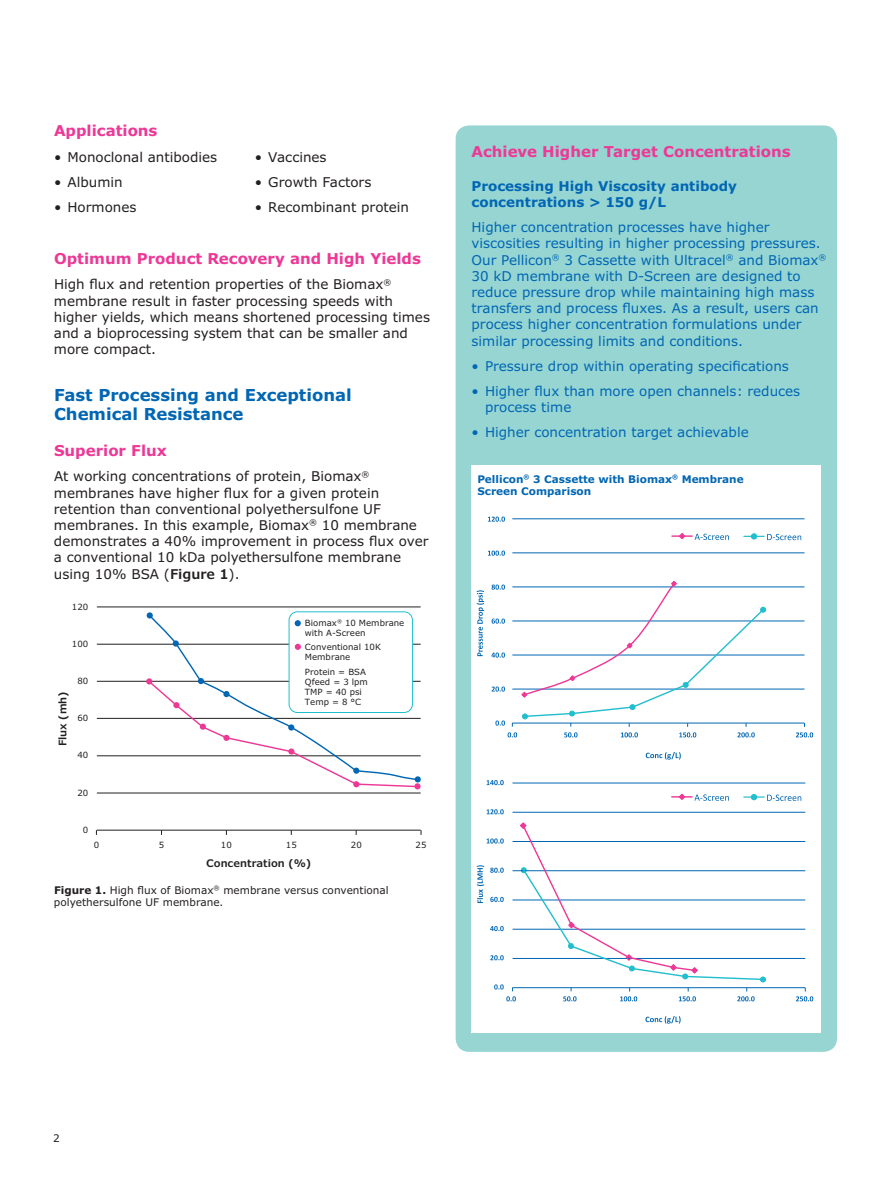
<style>
.page{position:relative;width:891px;height:1188px;background:#fff}
.page>*{position:absolute;margin:0;border:0;box-sizing:border-box;transform-origin:0 0}
.t1{font:700 16.5px/19.5px "Verdana Pro";color:#0166b3}
.t2{font:700 15px "Verdana Pro";color:#ed3896}
.t3{font:13.5px/16.2px "Verdana Pro";color:#231f20}
.t4{font:13.5px/16.2px "Verdana Pro";color:#0166b3}
.t5{font:700 13.5px/16.2px "Verdana Pro";color:#0166b3}
.t6{font:10.5px/12.6px "Verdana Pro";color:#231f20}
.t7{font:700 10.5px/12.6px "Verdana Pro";color:#0166b3}
.t8{font:600 10.5px "Verdana Pro";color:#231f20}
.t9{font:8.55px/10.4px "Verdana Pro";color:#231f20}
.s1{font-weight:600}
.s2{font-weight:700}
</style>
<div class="page">
<hr style="left:97px;top:607px;width:324px;height:1px;background:#231f20">
<hr style="left:97px;top:644px;width:324px;height:1px;background:#231f20">
<hr style="left:97px;top:681px;width:324px;height:1px;background:#231f20">
<hr style="left:97px;top:718px;width:324px;height:1px;background:#231f20">
<hr style="left:97px;top:756px;width:324px;height:1px;background:#231f20">
<hr style="left:97px;top:830px;width:324px;height:1px;background:#231f20">
<hr style="left:97px;top:793px;width:324px;height:1px;background:#231f20">
<svg style="left:146px;top:612px;width:275px;height:145px"></svg>
<div style="left:414px;top:783px;width:7px;height:6px;background:#ed3896;border-radius:50%"></div>
<div style="left:173px;top:640px;width:6px;height:7px;background:#0166b3;border-radius:50%"></div>
<div style="left:147px;top:612px;width:6px;height:7px;background:#0166b3;border-radius:50%"></div>
<svg style="left:147px;top:678px;width:274px;height:110px"></svg>
<div style="left:146px;top:678px;width:6px;height:7px;background:#ed3896;border-radius:50%"></div>
<div style="left:289px;top:612px;width:123px;height:101px;background:#fff;border-radius:8px"></div>
<div style="left:289px;top:611px;width:124px;height:102px;border:1px solid #21bece;border-radius:8px"></div>
<svg style="left:295px;top:620px;width:6px;height:6px"></svg>
<svg style="left:295px;top:644px;width:6px;height:6px"></svg>
<div style="left:456px;top:125px;width:381px;height:927px;background:#96d5d2;border-radius:14px"></div>
<div style="left:471px;top:767px;width:350px;height:266px;background:#fff"></div>
<svg style="left:487px;top:809px;width:17px;height:5px"></svg>
<svg style="left:487px;top:780px;width:17px;height:5px"></svg>
<svg style="left:645px;top:1016px;width:36px;height:8px"></svg>
<hr style="left:672px;top:796px;width:20px;height:2px;background:#ed3896">
<svg style="left:678px;top:793px;width:8px;height:7px"></svg>
<svg style="left:694px;top:794px;width:35px;height:7px"></svg>
<hr style="left:744px;top:796px;width:20px;height:2px;background:#21bece">
<svg style="left:751px;top:794px;width:6px;height:6px"></svg>
<svg style="left:767px;top:795px;width:34px;height:6px"></svg>
<hr style="left:513px;top:958px;width:292px;height:1px;background:#0166b3">
<hr style="left:513px;top:929px;width:292px;height:1px;background:#0166b3">
<hr style="left:513px;top:987px;width:292px;height:1px;background:#0166b3">
<hr style="left:513px;top:900px;width:292px;height:1px;background:#0166b3">
<hr style="left:513px;top:870px;width:292px;height:1px;background:#0166b3">
<hr style="left:513px;top:841px;width:292px;height:1px;background:#0166b3">
<hr style="left:513px;top:812px;width:292px;height:1px;background:#0166b3">
<hr style="left:513px;top:783px;width:292px;height:1px;background:#0166b3">
<svg style="left:796px;top:988px;width:17px;height:13px"></svg>
<svg style="left:477px;top:822px;width:289px;height:179px"></svg>
<div style="left:471px;top:497px;width:350px;height:270px;background:#fff"></div>
<hr style="left:512px;top:689px;width:293px;height:1px;background:#0166b3">
<hr style="left:512px;top:723px;width:293px;height:1px;background:#0166b3">
<hr style="left:512px;top:655px;width:293px;height:1px;background:#0166b3">
<hr style="left:512px;top:621px;width:293px;height:1px;background:#0166b3">
<hr style="left:512px;top:587px;width:293px;height:1px;background:#0166b3">
<hr style="left:512px;top:553px;width:293px;height:1px;background:#0166b3">
<hr style="left:512px;top:519px;width:293px;height:1px;background:#0166b3">
<svg style="left:488px;top:551px;width:17px;height:5px"></svg>
<svg style="left:488px;top:517px;width:17px;height:5px"></svg>
<svg style="left:477px;top:590px;width:7px;height:66px"></svg>
<svg style="left:646px;top:752px;width:35px;height:8px"></svg>
<hr style="left:672px;top:535px;width:20px;height:2px;background:#ed3896">
<svg style="left:678px;top:533px;width:8px;height:7px"></svg>
<svg style="left:695px;top:534px;width:34px;height:6px"></svg>
<svg style="left:744px;top:533px;width:57px;height:7px"></svg>
<svg style="left:491px;top:581px;width:275px;height:156px"></svg>
<svg style="left:796px;top:723px;width:17px;height:14px"></svg>
<div style="left:471px;top:466px;width:350px;height:38px;background:#fff"></div>
<p class="t2" style="left:54px;top:121px;width:105px">Applications</p>
<p class="t3" style="left:54px;top:149px;width:165px">• Monoclonal antibodies</p>
<p class="t3" style="left:54px;top:174px;width:70px">• Albumin</p>
<p class="t3" style="left:54px;top:199px;width:84px">• Hormones</p>
<p class="t3" style="left:255px;top:149px;width:73px">• Vaccines</p>
<p class="t3" style="left:255px;top:174px;width:118px">• Growth Factors</p>
<p class="t3" style="left:255px;top:199px;width:156px">• Recombinant protein</p>
<p class="t2" style="left:54px;top:249px;width:368px">Optimum Product Recovery and High Yields</p>
<p class="t3" style="left:54px;top:277px;width:378px">High flux and retention properties of the Biomax<sup>® </sup>membrane result in faster processing speeds with higher yields, which means shortened processing times and a bioprocessing system that can be smaller and more compact.</p>
<p class="t1" style="left:54px;top:385px;width:299px">Fast Processing and Exceptional<br>Chemical Resistance</p>
<p class="t2" style="left:54px;top:441px;width:114px">Superior Flux</p>
<p class="t3" style="left:54px;top:469px;width:376px">At working concentrations of protein, Biomax<sup>® </sup>membranes have higher flux for a given protein retention than conventional polyethersulfone UF membranes. In this example, Biomax<sup>®</sup> 10 membrane demonstrates a 40% improvement in process flux over a conventional 10 kDa polyethersulfone membrane using 10% BSA (<span class="s1">Figure 1</span>).</p>
<p class="t9" style="left:72px;top:601px;width:18px">120</p>
<p class="t9" style="left:72px;top:639px;width:18px">100</p>
<p class="t9" style="left:77px;top:676px;width:12px">80</p>
<p class="t9" style="left:77px;top:713px;width:12px">60</p>
<p class="t9" style="left:77px;top:750px;width:12px">40</p>
<p class="t9" style="left:77px;top:787px;width:12px">20</p>
<p class="t9" style="left:83px;top:825px;width:7px">0</p>
<p class="t9" style="left:305px;top:618px;width:101px">Biomax<sup>®</sup> 10 Membrane with A-Screen</p>
<p class="t9" style="left:305px;top:642px;width:78px">Conventional 10K<br>Membrane</p>
<p class="t9" style="left:305px;top:666px;width:64px">Protein = BSA<br>Qfeed = 3 lpm<br>TMP = 40 psi<br>Temp = 8 °C</p>
<p class="t8" style="left:56px;top:746px;width:56px;rotate:-90deg">Flux (mh)</p>
<p class="t9" style="left:94px;top:840px;width:7px">0</p>
<p class="t9" style="left:159px;top:840px;width:7px">5</p>
<p class="t9" style="left:221px;top:840px;width:12px">10</p>
<p class="t9" style="left:286px;top:840px;width:12px">15</p>
<p class="t9" style="left:351px;top:840px;width:12px">20</p>
<p class="t9" style="left:416px;top:840px;width:12px">25</p>
<p class="t8" style="left:206px;top:856px;width:106px">Concentration (%)</p>
<p class="t6" style="left:54px;top:884px;width:336px"><span class="s2">Figure 1.</span> High flux of Biomax<sup>®</sup> membrane versus conventional polyethersulfone UF membrane.</p>
<p class="t2" style="left:472px;top:141px;width:321px">Achieve Higher Target Concentrations</p>
<p class="t5" style="left:472px;top:178px;width:267px">Processing High Viscosity antibody concentrations &gt; 150 g/L</p>
<p class="t4" style="left:472px;top:219px;width:356px">Higher concentration processes have higher viscosities resulting in higher processing pressures.<br>Our Pellicon<sup>®</sup> 3 Cassette with Ultracel<sup>®</sup> and Biomax<sup>® </sup>30 kD membrane with D-Screen are designed to reduce pressure drop while maintaining high mass transfers and process fluxes. As a result, users can process higher concentration formulations under similar processing limits and conditions.</p>
<p class="t4" style="left:472px;top:358px;width:319px">• Pressure drop within operating specifications</p>
<p class="t4" style="left:485px;top:383px;width:317px;text-indent:-14px">• Higher flux than more open channels: reduces process time</p>
<p class="t4" style="left:472px;top:425px;width:279px">• Higher concentration target achievable</p>
<p class="t7" style="left:477px;top:473px;width:268px">Pellicon<sup>®</sup> 3 Cassette with Biomax<sup>®</sup> Membrane<br>Screen Comparison</p>
<p class="t6" style="left:53px;top:1132px;width:8px">2</p>
</div>
